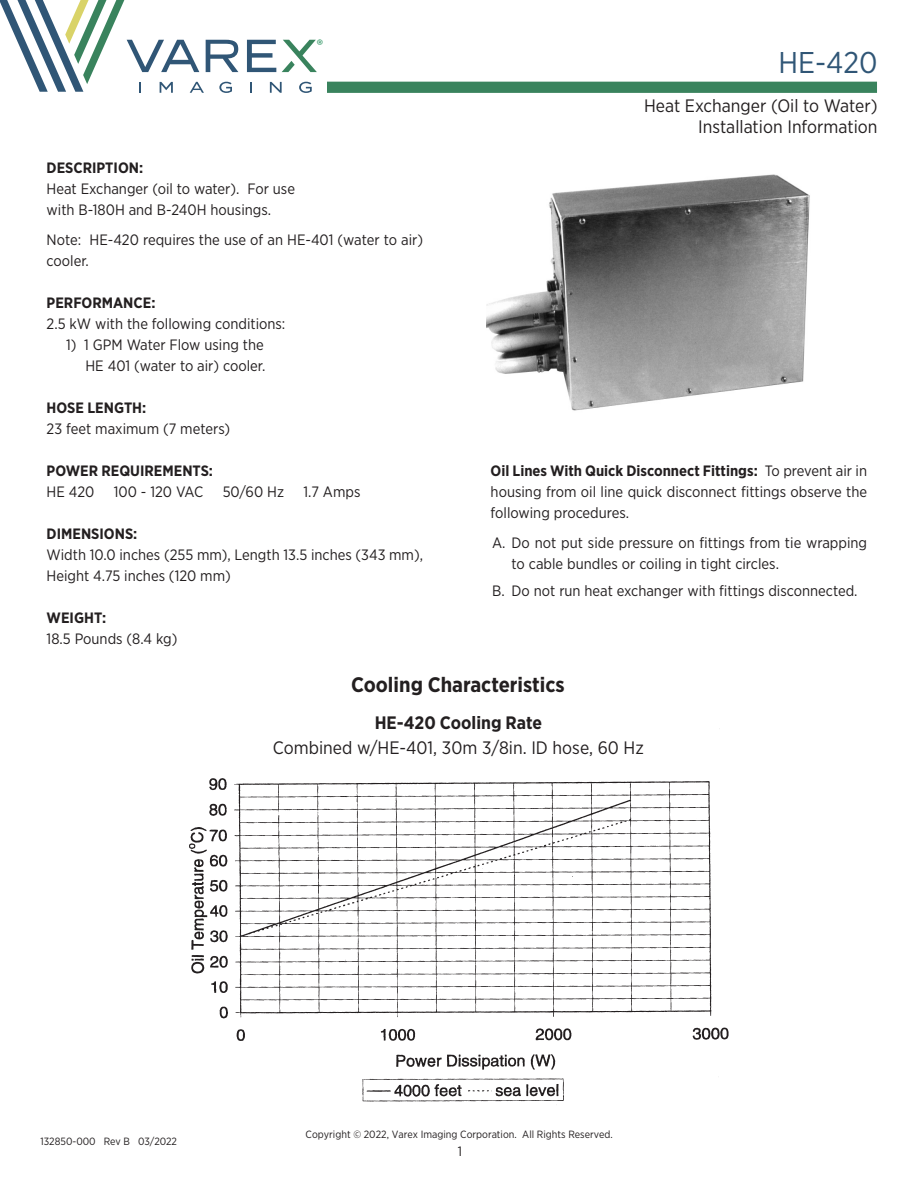
<style>
.page{position:relative;width:918px;height:1188px;background:#fff}
.page>*{position:absolute;margin:0;border:0;box-sizing:border-box;transform-origin:0 0}
.t1{font:30px "Gotham Narrow";color:#305676}
.t2{font:700 21px "Gotham Narrow";color:#231f20}
.t3{font:18px "Gotham Narrow";color:#231f20}
.t4{font:700 18px "Gotham Narrow";color:#231f20}
.Product_Description{font:15px/21px "Gotham Narrow";color:#231f20}
.Product_Description-2{font:700 15px "Gotham Narrow";color:#231f20}
.t5{font:13.5px "Gotham Narrow";color:#231f20}
.t6{font:12.3px "Neutraface Text Book Alt";color:#0a8348}
.t7{font:10.5px "Gotham Narrow";color:#231f20}
.s1{font-weight:700}
</style>
<div class="page">
<div style="left:327px;top:82px;width:550px;height:11px;background:#39835d"></div>
<svg style="left:0;top:0;width:317px;height:93px"></svg>
<img style="left:486px;top:174px;width:324px;height:237px">
<img style="left:189px;top:728px;width:540px;height:374px">
<div style="left:210px;top:715px;width:497px;height:49px;background:#fff"></div>
<p class="t6" style="left:317px;top:36px;width:8px">®</p>
<p class="Product_Description-2" style="left:47px;top:158px;width:98px">DESCRIPTION:</p>
<p class="Product_Description" style="left:47px;top:177px;width:250px">Heat Exchanger (oil to water). For use</p>
<p class="Product_Description" style="left:47px;top:198px;width:226px">with B-180H and B-240H housings.</p>
<p class="Product_Description" style="left:47px;top:228px;width:378px">Note: HE-420 requires the use of an HE-401 (water to air) cooler.</p>
<p class="Product_Description-2" style="left:47px;top:293px;width:110px">PERFORMANCE:</p>
<p class="Product_Description" style="left:47px;top:312px;width:240px">2.5 kW with the following conditions:</p>
<p class="Product_Description" style="left:66px;top:333px;width:199px">1) 1 GPM Water Flow using the</p>
<p class="Product_Description" style="left:85px;top:354px;width:181px">HE 401 (water to air) cooler.</p>
<p class="Product_Description-2" style="left:47px;top:398px;width:101px">HOSE LENGTH:</p>
<p class="Product_Description" style="left:47px;top:417px;width:185px">23 feet maximum (7 meters)</p>
<p class="Product_Description-2" style="left:47px;top:461px;width:168px">POWER REQUIREMENTS:</p>
<p class="Product_Description" style="left:47px;top:480px;width:49px">HE 420</p>
<p class="Product_Description" style="left:114px;top:480px;width:91px">100 - 120 VAC</p>
<p class="Product_Description" style="left:223px;top:480px;width:63px">50/60 Hz</p>
<p class="Product_Description" style="left:304px;top:480px;width:58px">1.7 Amps</p>
<p class="Product_Description-2" style="left:47px;top:524px;width:92px">DIMENSIONS:</p>
<p class="Product_Description" style="left:47px;top:543px;width:378px">Width 10.0 inches (255 mm), Length 13.5 inches (343 mm),<br>Height 4.75 inches (120 mm)</p>
<p class="Product_Description-2" style="left:47px;top:608px;width:61px">WEIGHT:</p>
<p class="Product_Description" style="left:47px;top:627px;width:132px">18.5 Pounds (8.4 kg)</p>
<h1 class="t1" style="left:779px;top:44px;width:100px">HE-420</h1>
<p class="t3" style="left:644px;top:94px;width:235px">Heat Exchanger (Oil to Water)</p>
<p class="t3" style="left:698px;top:115px;width:181px">Installation Information</p>
<p class="Product_Description" style="left:491px;top:460px;width:378px;text-align:justify"><span class="s1">Oil Lines With Quick Disconnect Fittings:</span> To prevent air in housing from oil line quick disconnect fittings observe the following procedures.</p>
<p class="Product_Description" style="left:512px;top:532px;width:357px;text-indent:-20px">A. Do not put side pressure on fittings from tie wrapping to cable bundles or coiling in tight circles.</p>
<p class="Product_Description" style="left:492px;top:580px;width:367px">B. Do not run heat exchanger with fittings disconnected.</p>
<p class="t2" style="left:351px;top:671px;width:215px">Cooling Characteristics</p>
<p class="t4" style="left:375px;top:711px;width:169px">HE-420 Cooling Rate</p>
<p class="t3" style="left:273px;top:737px;width:372px">Combined w/HE-401, 30m 3/8in. ID hose, 60 Hz</p>
<p class="t7" style="left:40px;top:1135px;width:138px">132850-000 Rev B 03/2022</p>
<p class="t7" style="left:306px;top:1127px;width:309px">Copyright © 2022, Varex Imaging Corporation. All Rights Reserved.</p>
<p class="t5" style="left:458px;top:1142px;width:6px">1</p>
</div>
